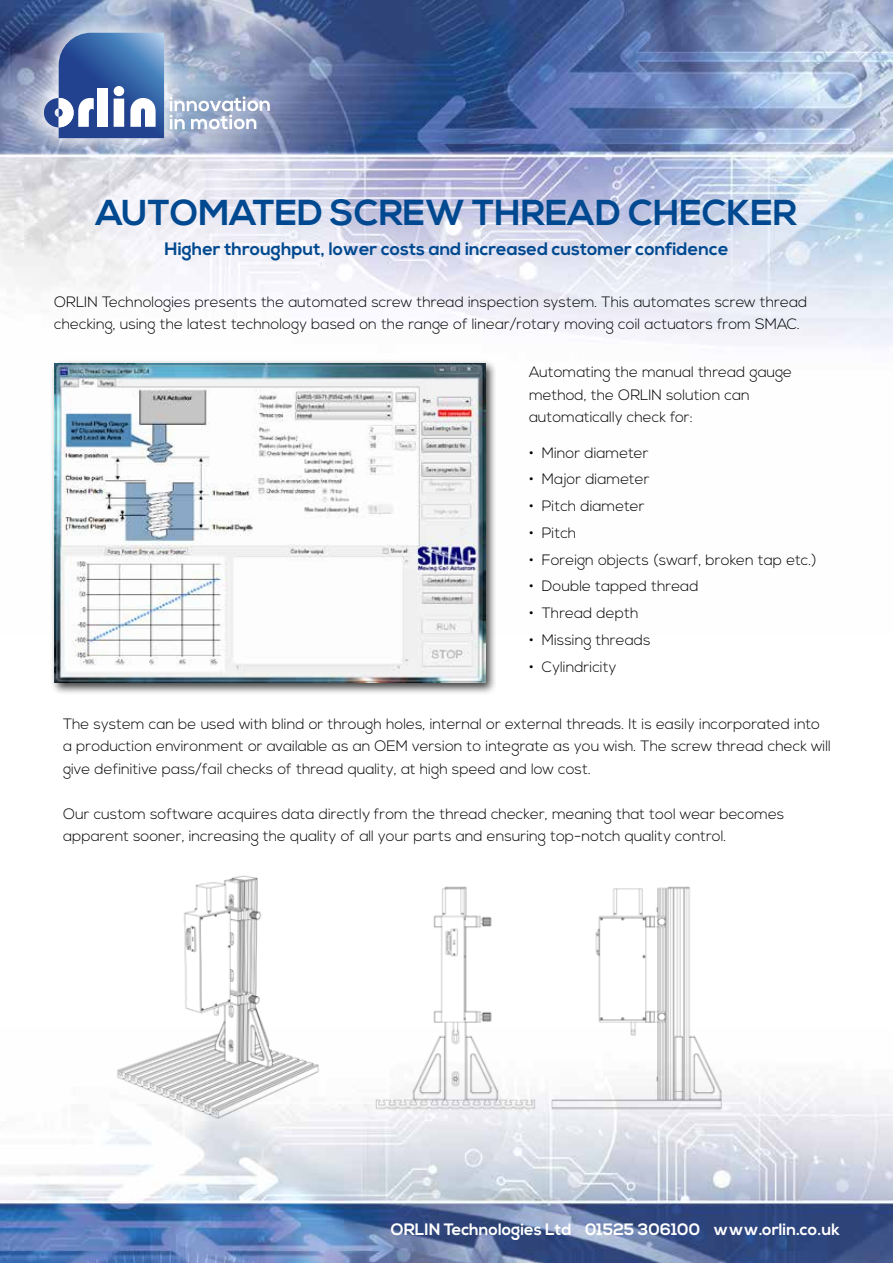
<style>
.page{position:relative;width:893px;height:1263px;background:#fff}
.page>*{position:absolute;margin:0;border:0;box-sizing:border-box;transform-origin:0 0}
.t1{font:700 36px "Nexa";color:#004990}
.t2{font:700 18px "Nexa";color:#004990}
.t3{font:700 16.5px "Nexa";color:#fff}
.t4{font:300 15px/22.5px "Nexa";color:#000}
</style>
<div class="page">
<img style="left:0;top:0;width:893px;height:347px">
<img style="left:0;top:1090px;width:893px;height:173px">
<svg style="left:187px;top:96px;width:83px;height:33px"></svg>
<div style="left:22px;top:10px;width:165px;height:151px;background:#fff;opacity:.75"></div>
<svg style="left:44px;top:33px;width:120px;height:105px"></svg>
<img style="left:365px;top:886px;width:449px;height:269px">
<img style="left:100px;top:875px;width:226px;height:274px">
<div style="left:50px;top:359px;width:448px;height:336px;background:#000;opacity:.75"></div>
<img style="left:54px;top:363px;width:431px;height:319px">
<h1 class="t1" style="left:96px;top:192px;width:703px">AUTOMATED SCREW THREAD CHECKER</h1>
<p class="t2" style="left:164px;top:238px;width:565px">Higher throughput, lower costs and increased customer confidence</p>
<p class="t4" style="left:54px;top:291px;width:755px">ORLIN Technologies presents the automated screw thread inspection system. This automates screw thread checking, using the latest technology based on the range of linear/rotary moving coil actuators from SMAC.</p>
<p class="t4" style="left:529px;top:362px;width:265px">Automating the manual thread gauge method, the ORLIN solution can automatically check for:</p>
<p class="t4" style="left:529px;top:442px;width:121px">• Minor diameter</p>
<p class="t4" style="left:529px;top:469px;width:122px">• Major diameter</p>
<p class="t4" style="left:529px;top:495px;width:117px">• Pitch diameter</p>
<p class="t4" style="left:529px;top:522px;width:49px">• Pitch</p>
<p class="t4" style="left:529px;top:549px;width:289px">• Foreign objects (swarf, broken tap etc.)</p>
<p class="t4" style="left:529px;top:576px;width:171px">• Double tapped thread</p>
<p class="t4" style="left:529px;top:602px;width:111px">• Thread depth</p>
<p class="t4" style="left:529px;top:629px;width:123px">• Missing threads</p>
<p class="t4" style="left:529px;top:656px;width:89px">• Cylindricity</p>
<p class="t4" style="left:63px;top:713px;width:769px">The system can be used with blind or through holes, internal or external threads. It is easily incorporated into a production environment or available as an OEM version to integrate as you wish. The screw thread check will give definitive pass/fail checks of thread quality, at high speed and low cost.</p>
<p class="t4" style="left:63px;top:803px;width:723px">Our custom software acquires data directly from the thread checker, meaning that tool wear becomes apparent sooner, increasing the quality of all your parts and ensuring top-notch quality control.</p>
<p class="t3" style="left:391px;top:1220px;width:451px">ORLIN Technologies Ltd 01525 306100 www.orlin.co.uk</p>
</div>
